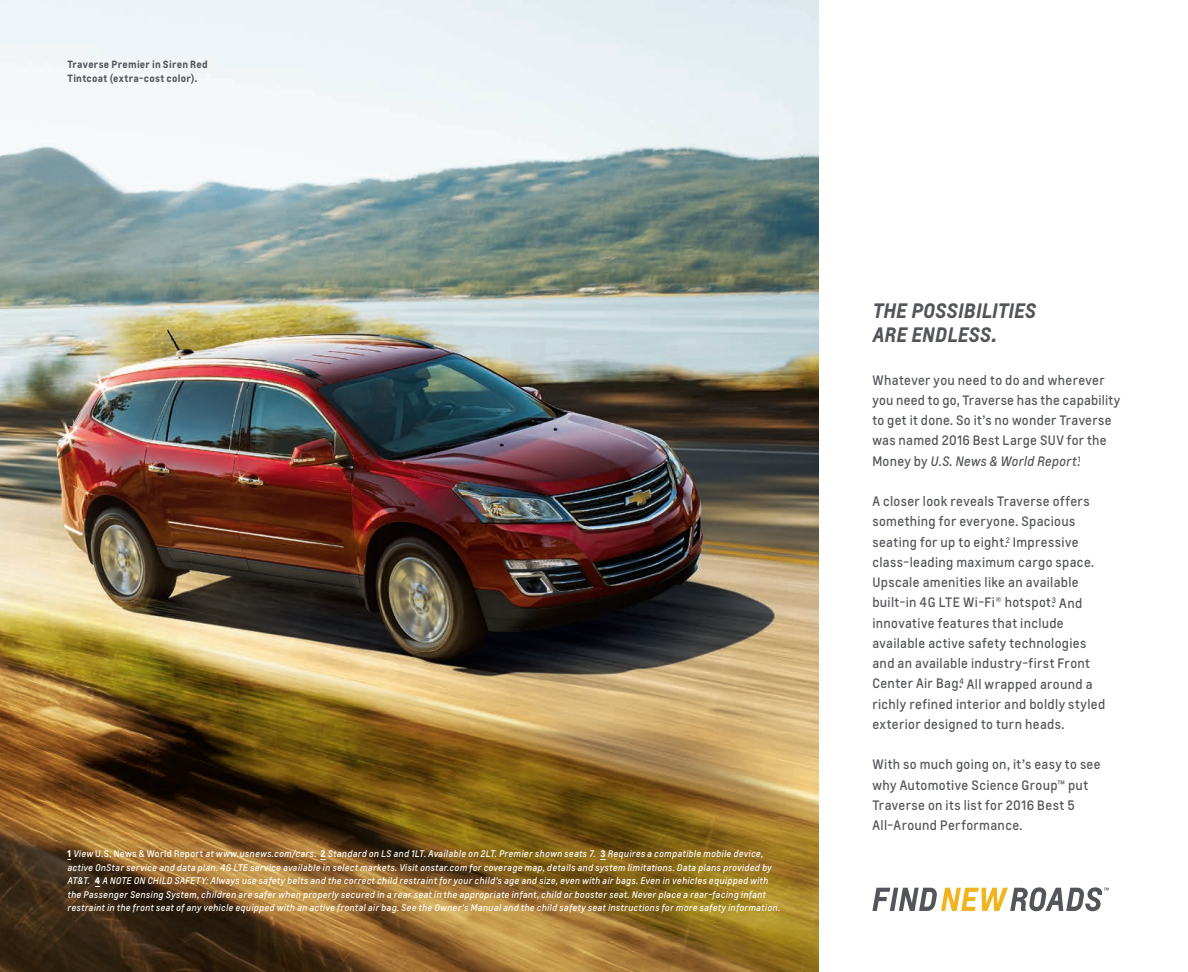
<style>
.page{position:relative;width:1188px;height:972px;background:#fff}
.page>*{position:absolute;margin:0;border:0;box-sizing:border-box;transform-origin:0 0}
.t1{font:italic 700 19.5px/23.2px "Louis";letter-spacing:-.005em;color:#54555a}
.t2{font:12.75px/20.2px "Louis";letter-spacing:.025em;color:#54555a}
.t3{font:700 9.75px/13.5px "Louis";letter-spacing:.025em;color:#54555a}
.t4{font:italic 9px/13.5px "Louis";letter-spacing:.035em;color:#fff}
.s1{font-weight:700;font-style:normal}
.s2{font-style:normal}
.s3{font-style:italic}
</style>
<div class="page">
<img style="left:0;top:0;width:818px;height:972px">
<svg style="left:872px;top:887px;width:237px;height:24px"></svg>
<p class="t3" style="left:68px;top:58px;width:142px">Traverse Premier in Siren Red<br>Tintcoat (extra-cost color).</p>
<p class="t4" style="left:68px;top:847px;width:714px"><span class="s1">1</span> View <span class="s2">U.S. News &amp; World Report</span> at www.usnews.com/cars. <span class="s1">2</span> Standard on LS and 1LT. Available on 2LT. Premier shown seats 7. <span class="s1">3</span> Requires a compatible mobile device, active OnStar service and data plan. 4G LTE service available in select markets. Visit onstar.com for coverage map, details and system limitations. Data plans provided by AT&amp;T. <span class="s1">4</span> A NOTE ON CHILD SAFETY: Always use safety belts and the correct child restraint for your child’s age and size, even with air bags. Even in vehicles equipped with the Passenger Sensing System, children are safer when properly secured in a rear seat in the appropriate infant, child or booster seat. Never place a rear-facing infant restraint in the front seat of any vehicle equipped with an active frontal air bag. See the Owner’s Manual and the child safety seat instructions for more safety information.</p>
<h1 class="t1" style="left:872px;top:299px;width:165px">THE POSSIBILITIES<br>ARE ENDLESS.</h1>
<h2 class="t2" style="left:872px;top:370px;width:250px">Whatever you need to do and wherever you need to go, Traverse has the capability to get it done. So it’s no wonder Traverse was named 2016 Best Large SUV for the Money by <span class="s3">U.S. News &amp; World Report</span>.<sup>1</sup></h2>
<p class="t2" style="left:872px;top:491px;width:234px">A closer look reveals Traverse offers something for everyone. Spacious seating for up to eight.<sup>2</sup> Impressive class-leading maximum cargo space.<br>Upscale amenities like an available built-in 4G LTE Wi-Fi® hotspot.<sup>3</sup> And innovative features that include available active safety technologies and an available industry-first Front Center Air Bag.<sup>4</sup> All wrapped around a richly refined interior and boldly styled exterior designed to turn heads.</p>
<h2 class="t2" style="left:872px;top:755px;width:230px">With so much going on, it’s easy to see why Automotive Science Group™ put<br>Traverse on its list for 2016 Best 5<br>All-Around Performance.</h2>
</div>
